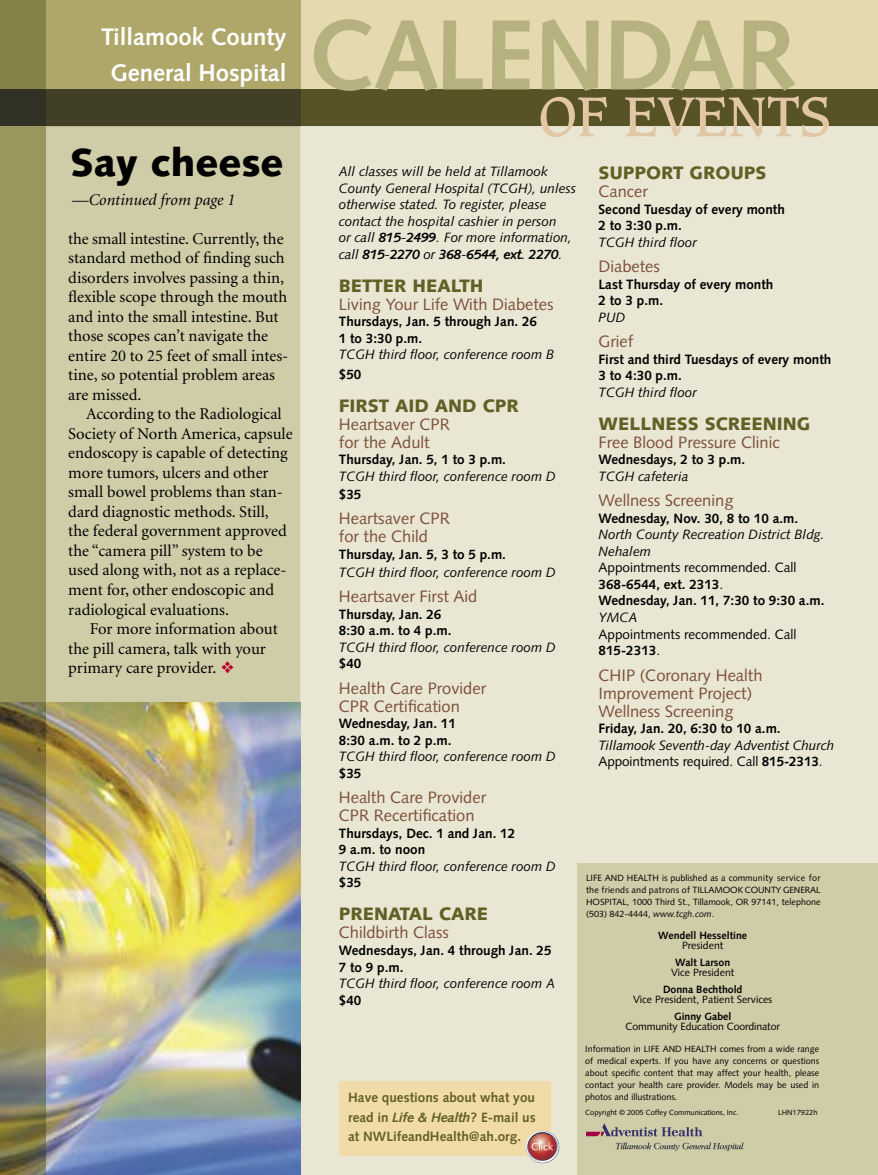
<style>
.page{position:relative;width:878px;height:1175px;background:#fff}
.page>*{position:absolute;margin:0;border:0;box-sizing:border-box;transform-origin:0 0}
.t1{font:700 99.6px "Syntax";color:#b5b280}
.t2{font:54px "Caxton";color:#e2c7a6}
.t3{font:900 39px "Syntax";color:#000}
.t4{font:700 24px/36px "Syntax";color:#fff;text-align:center}
.t5{font:900 18px "Syntax";color:#626025}
.t6{font:16.5px/19.5px "Minion";color:#000}
.t7{font:16.5px/18px "Syntax";color:#7c4e39}
.t8{font:italic 16.5px "Minion";color:#000}
.t9{font:italic 13.5px/16.5px "Syntax";color:#000}
.t10{font:700 13.5px/16.5px "Syntax";color:#000}
.t11{font:700 13.5px/19.5px "Syntax";color:#626025;text-align:justify}
.t12{font:13.5px/16.5px "Syntax";color:#000}
.t13{font:10.5px "Syntax";color:#000}
.t14{font:700 10.5px "Syntax";color:#000}
.t15{font:9px/12px "Syntax";color:#000;text-align:justify}
.t16{font:7.5px "Syntax";letter-spacing:-.005em;color:#000}
.s1{font-weight:700}
.s2{font-style:italic}
.s3{font-weight:400}
.s4{font-style:normal}
.s5{font-weight:700;font-style:normal}
</style>
<div class="page">
<div style="left:300px;top:126px;width:578px;height:1048px;background:#e9e7d4"></div>
<div style="left:577px;top:863px;width:301px;height:311px;background:#cfcca8"></div>
<div style="left:46px;top:126px;width:254px;height:576px;background:#cfcca8"></div>
<img style="left:0;top:702px;width:300px;height:472px">
<div style="left:300px;top:0;width:578px;height:89px;background:#e5d9b0"></div>
<div style="left:300px;top:89px;width:578px;height:37px;background:#575325"></div>
<div style="left:46px;top:0;width:254px;height:89px;background:#afa669"></div>
<div style="left:46px;top:89px;width:254px;height:37px;background:#423f27"></div>
<svg style="left:615px;top:1142px;width:128px;height:8px"></svg>
<svg style="left:586px;top:1123px;width:116px;height:13px"></svg>
<div style="left:339px;top:1081px;width:211px;height:75px;background:#f1dca9"></div>
<svg style="left:526px;top:1130px;width:33px;height:33px"></svg>
<div style="left:0;top:126px;width:46px;height:576px;background:#99975e"></div>
<div style="left:0;top:0;width:46px;height:89px;background:#858247"></div>
<div style="left:0;top:89px;width:46px;height:37px;background:#313125"></div>
<svg style="left:221px;top:661px;width:12px;height:12px"></svg>
<h3 class="t4" style="left:101px;top:19px;width:187px">Tillamook County<br>General Hospital</h3>
<h1 class="t1" style="left:306px;top:-2px;width:491px">CALENDAR</h1>
<h2 class="t2" style="left:538px;top:84px;width:294px">OF EVENTS</h2>
<h3 class="t3" style="left:70px;top:139px;width:215px">Say cheese</h3>
<p class="t8" style="left:72px;top:191px;width:164px">—Continued from page 1</p>
<p class="t6" style="left:68px;top:229px;width:221px">the small intestine. Currently, the standard method of finding such disorders involves passing a thin, flexible scope through the mouth and into the small intestine. But those scopes can’t navigate the entire 20 to 25 feet of small intes&shy;tine, so potential problem areas are missed.</p>
<p class="t6" style="left:68px;top:405px;width:226px;text-indent:18px">According to the Radiological<br>Society of North America, capsule endoscopy is capable of detecting more tumors, ulcers and other small bowel problems than stan&shy;dard diagnostic methods. Still, the federal government approved the “camera pill” system to be used along with, not as a replace&shy;ment for, other endoscopic and radiological evaluations.</p>
<p class="t6" style="left:68px;top:619px;width:211px;text-indent:22px">For more information about the pill camera, talk with your primary care provider.</p>
<p class="t9" style="left:339px;top:163px;width:239px">All classes will be held at Tillamook County General Hospital (TCGH), unless otherwise stated. To register, please contact the hospital cashier in person<br>or call <span class="s1">815-2499</span>. For more information, call <span class="s1">815-2270</span> or <span class="s1">368-6544, ext. 2270</span>.</p>
<p class="t5" style="left:339px;top:275px;width:146px">BETTER HEALTH</p>
<p class="t7" style="left:339px;top:295px;width:216px">Living Your Life With Diabetes</p>
<p class="t10" style="left:339px;top:313px;width:200px">Thursdays, Jan. 5 through Jan. 26<br>1 to 3:30 p.m.</p>
<p class="t9" style="left:339px;top:346px;width:217px">TCGH third floor, conference room B</p>
<p class="t10" style="left:339px;top:366px;width:24px">$50</p>
<p class="t5" style="left:339px;top:395px;width:181px">FIRST AID AND CPR</p>
<p class="t7" style="left:339px;top:415px;width:112px">Heartsaver CPR for the Adult</p>
<p class="t10" style="left:339px;top:451px;width:169px">Thursday, Jan. 5, 1 to 3 p.m.</p>
<p class="t9" style="left:339px;top:468px;width:218px">TCGH third floor, conference room D</p>
<p class="t10" style="left:339px;top:486px;width:24px">$35</p>
<p class="t7" style="left:339px;top:509px;width:112px">Heartsaver CPR for the Child</p>
<p class="t10" style="left:339px;top:546px;width:169px">Thursday, Jan. 5, 3 to 5 p.m.</p>
<p class="t9" style="left:339px;top:564px;width:218px">TCGH third floor, conference room D</p>
<p class="t7" style="left:339px;top:587px;width:140px">Heartsaver First Aid</p>
<p class="t10" style="left:339px;top:606px;width:114px">Thursday, Jan. 26<br>8:30 a.m. to 4 p.m.</p>
<p class="t9" style="left:339px;top:639px;width:218px">TCGH third floor, conference room D</p>
<p class="t10" style="left:339px;top:655px;width:24px">$40</p>
<p class="t7" style="left:339px;top:679px;width:149px">Health Care Provider<br>CPR Certification</p>
<p class="t10" style="left:339px;top:715px;width:119px">Wednesday, Jan. 11<br>8:30 a.m. to 2 p.m.</p>
<p class="t9" style="left:339px;top:748px;width:218px">TCGH third floor, conference room D</p>
<p class="t10" style="left:339px;top:765px;width:24px">$35</p>
<p class="t7" style="left:339px;top:788px;width:149px">Health Care Provider<br>CPR Recertification</p>
<p class="t10" style="left:339px;top:825px;width:178px">Thursdays, Dec. 1 and Jan. 12<br>9 a.m. to noon</p>
<p class="t9" style="left:339px;top:858px;width:218px">TCGH third floor, conference room D</p>
<p class="t10" style="left:339px;top:874px;width:24px">$35</p>
<p class="t5" style="left:339px;top:903px;width:151px">PRENATAL CARE</p>
<p class="t7" style="left:339px;top:923px;width:112px">Childbirth Class</p>
<p class="t10" style="left:339px;top:942px;width:214px">Wednesdays, Jan. 4 through Jan. 25<br>7 to 9 p.m.</p>
<p class="t9" style="left:339px;top:975px;width:218px">TCGH third floor, conference room A</p>
<p class="t10" style="left:339px;top:991px;width:24px">$40</p>
<p class="t11" style="left:348px;top:1087px;width:189px">Have questions about what you read in <span class="s2">Life &amp; Health</span>? E-mail us at NWLifeandHealth@ah.org.</p>
<p class="t5" style="left:598px;top:162px;width:169px">SUPPORT GROUPS</p>
<p class="t7" style="left:598px;top:183px;width:51px">Cancer</p>
<p class="t10" style="left:598px;top:201px;width:188px">Second Tuesday of every month<br>2 to 3:30 p.m.</p>
<p class="t9" style="left:598px;top:234px;width:100px">TCGH third floor</p>
<p class="t7" style="left:598px;top:258px;width:63px">Diabetes</p>
<p class="t10" style="left:598px;top:276px;width:176px">Last Thursday of every month<br>2 to 3 p.m.</p>
<p class="t9" style="left:598px;top:309px;width:28px">PUD</p>
<p class="t7" style="left:598px;top:333px;width:36px">Grief</p>
<p class="t10" style="left:598px;top:351px;width:234px">First and third Tuesdays of every month<br>3 to 4:30 p.m.</p>
<p class="t9" style="left:598px;top:384px;width:100px">TCGH third floor</p>
<p class="t5" style="left:598px;top:413px;width:213px">WELLNESS SCREENING</p>
<p class="t7" style="left:598px;top:433px;width:183px">Free Blood Pressure Clinic</p>
<p class="t10" style="left:598px;top:451px;width:148px">Wednesdays, 2 to 3 p.m.</p>
<p class="t9" style="left:598px;top:468px;width:91px">TCGH cafeteria</p>
<p class="t7" style="left:598px;top:492px;width:136px">Wellness Screening</p>
<p class="t10" style="left:598px;top:510px;width:201px">Wednesday, Nov. 30, 8 to 10 a.m.</p>
<p class="t9" style="left:598px;top:526px;width:227px">North County Recreation District Bldg.<br>Nehalem</p>
<p class="t10" style="left:598px;top:559px;width:227px"><span class="s3">Appointments recommended. Call<br></span>368-6544, ext. 2313<span class="s3">.<br></span>Wednesday, Jan. 11, 7:30 to 9:30 a.m.</p>
<p class="t9" style="left:598px;top:609px;width:41px">YMCA</p>
<p class="t12" style="left:598px;top:625px;width:199px">Appointments recommended. Call<br><span class="s1">815-2313</span>.</p>
<p class="t7" style="left:598px;top:666px;width:165px">CHIP (Coronary Health<br>Improvement Project)<br>Wellness Screening</p>
<p class="t10" style="left:598px;top:720px;width:184px">Friday, Jan. 20, 6:30 to 10 a.m.</p>
<p class="t9" style="left:598px;top:736px;width:237px">Tillamook Seventh-day Adventist Church<br><span class="s4">Appointments required. Call</span> <span class="s5">815-2313</span><span class="s4">.</span></p>
<p class="t15" style="left:586px;top:872px;width:236px">LIFE AND HEALTH is published as a community service for the friends and patrons of TILLAMOOK COUNTY GEN ER AL HOSPITAL, 1000 Third St., Tillamook, OR 97141, tele phone (503) 842-4444, <span class="s2">www.tcgh.com</span>.</p>
<p class="t14" style="left:658px;top:929px;width:90px">Wendell Hesseltine</p>
<p class="t13" style="left:682px;top:939px;width:43px">President</p>
<p class="t14" style="left:675px;top:956px;width:57px">Walt Larson</p>
<p class="t13" style="left:671px;top:966px;width:65px">Vice President</p>
<p class="t14" style="left:663px;top:983px;width:81px">Donna Bechthold</p>
<p class="t13" style="left:633px;top:993px;width:141px">Vice President, Patient Services</p>
<p class="t14" style="left:674px;top:1010px;width:59px">Ginny Gabel</p>
<p class="t13" style="left:625px;top:1020px;width:156px">Community Education Coordinator</p>
<p class="t15" style="left:585px;top:1042px;width:236px">Information in LIFE AND HEALTH comes from a wide range of medical experts. If you have any concerns or questions about specific content that may affect your health, please contact your health care provider. Models may be used in photos and illustrations.</p>
<p class="t16" style="left:585px;top:1107px;width:155px">Copyright © 2005 Coffey Communications, Inc.</p>
<p class="t16" style="left:778px;top:1107px;width:41px">LHN17922h</p>
</div>
